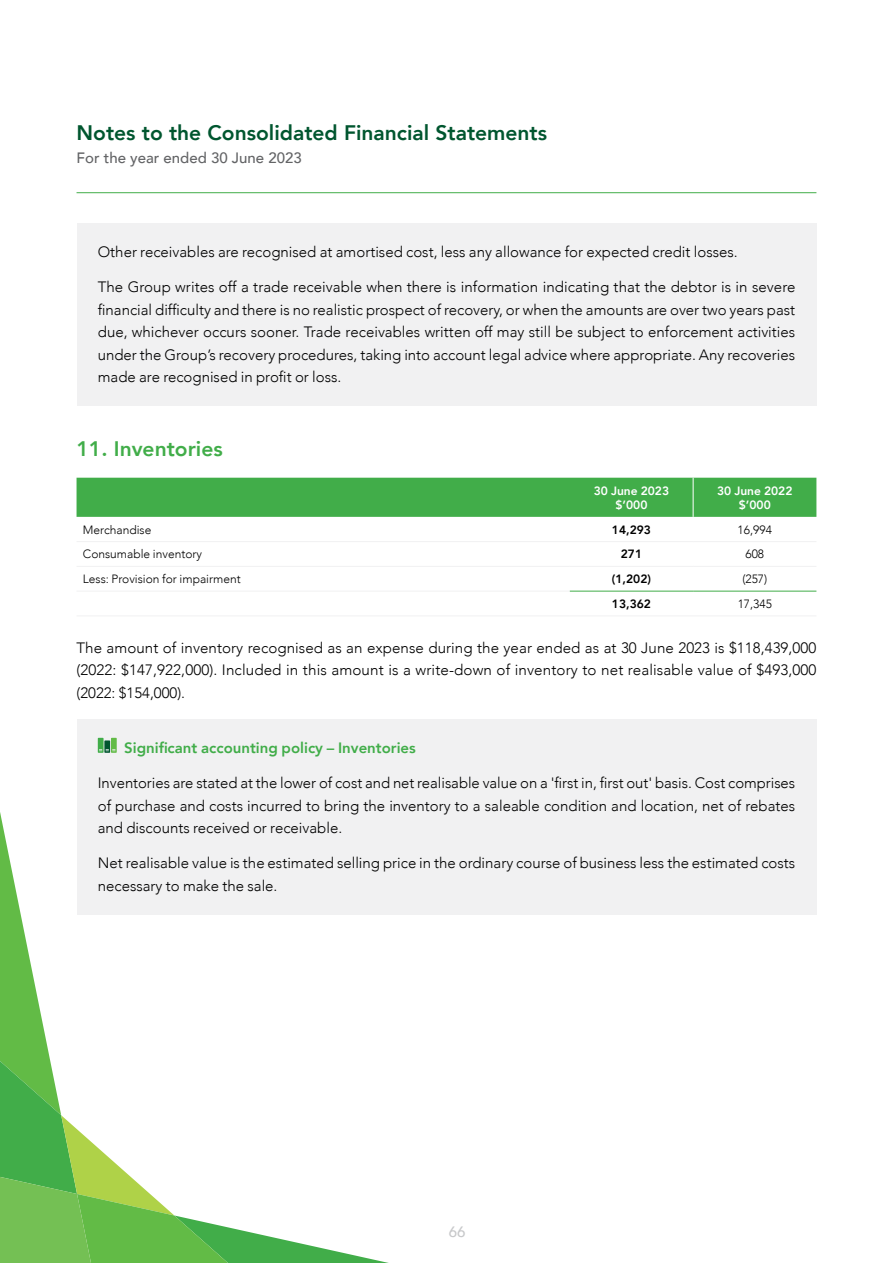
<style>
.page{position:relative;width:893px;height:1263px;background:#fff}
.page>*{position:absolute;margin:0;border:0;box-sizing:border-box;transform-origin:0 0}
.t1{font:800 21px "Avenir";color:#00562f}
.t2{font:800 21px "Avenir";color:#41ad49}
.t3{font:300 15px/22.5px "Avenir";color:#000;text-align:justify}
.t4{font:800 15px "Avenir";color:#41ad49}
.t5{font:500 15px "Avenir";color:#636466}
.t6{font:500 15px "Avenir";color:#c7c8ca}
.t7{font:300 12px "Avenir";color:#000}
.t8{font:800 12px/14.4px "Avenir";color:#fff;text-align:center}
.t9{font:800 12px "Avenir";color:#000}
</style>
<div class="page">
<svg style="left:0;top:812px;width:389px;height:451px"></svg>
<div style="left:77px;top:223px;width:739px;height:183px;background:#f1f1f2"></div>
<div style="left:77px;top:478px;width:739px;height:39px;background:#41ad49"></div>
<hr style="left:77px;top:541px;width:493px;height:1px;background:#f1f1f2">
<hr style="left:570px;top:541px;width:123px;height:1px;background:#f1f1f2">
<hr style="left:693px;top:541px;width:123px;height:1px;background:#f1f1f2">
<hr style="left:77px;top:566px;width:493px;height:1px;background:#f1f1f2">
<hr style="left:77px;top:591px;width:493px;height:1px;background:#f1f1f2">
<hr style="left:77px;top:615px;width:493px;height:1px;background:#f1f1f2">
<hr style="left:570px;top:566px;width:123px;height:1px;background:#f1f1f2">
<hr style="left:693px;top:566px;width:123px;height:1px;background:#f1f1f2">
<hr style="left:570px;top:591px;width:123px;height:1px;background:#41ad49">
<hr style="left:693px;top:591px;width:123px;height:1px;background:#41ad49">
<hr style="left:570px;top:615px;width:123px;height:1px;background:#f1f1f2">
<hr style="left:693px;top:615px;width:123px;height:1px;background:#f1f1f2">
<hr style="left:693px;top:478px;width:1px;height:39px;background:#fff">
<div style="left:77px;top:719px;width:739px;height:195px;background:#f1f1f2"></div>
<svg style="left:98px;top:738px;width:19px;height:15px"></svg>
<hr style="left:77px;top:192px;width:739px;height:1px;background:#41ad49">
<h1 class="t1" style="left:77px;top:116px;width:472px">Notes to the Consolidated Financial Statements</h1>
<p class="t5" style="left:77px;top:144px;width:227px">For the year ended 30 June 2023</p>
<p class="t3" style="left:98px;top:240px;width:641px">Other receivables are recognised at amortised cost, less any allowance for expected credit losses.</p>
<p class="t3" style="left:98px;top:276px;width:699px">The Group writes off a trade receivable when there is information indicating that the debtor is in severe financial difficulty and there is no realistic prospect of recovery, or when the amounts are over two years past due, whichever occurs sooner. Trade receivables written off may still be subject to enforcement activities under the Group’s recovery procedures, taking into account legal advice where appropriate. Any recoveries made are recognised in profit or loss.</p>
<h1 class="t2" style="left:77px;top:433px;width:148px">11. Inventories</h1>
<p class="t8" style="left:594px;top:483px;width:77px">30 June 2023 $’000</p>
<p class="t8" style="left:717px;top:483px;width:77px">30 June 2022 $’000</p>
<p class="t7" style="left:83px;top:522px;width:70px">Merchandise</p>
<p class="t9" style="left:612px;top:520px;width:41px">14,293</p>
<p class="t7" style="left:738px;top:522px;width:36px">16,994</p>
<p class="t7" style="left:83px;top:547px;width:121px">Consumable inventory</p>
<p class="t9" style="left:621px;top:545px;width:23px">271</p>
<p class="t7" style="left:745px;top:547px;width:20px">608</p>
<p class="t7" style="left:83px;top:572px;width:159px">Less: Provision for impairment</p>
<p class="t9" style="left:612px;top:570px;width:41px">(1,202)</p>
<p class="t7" style="left:742px;top:572px;width:26px">(257)</p>
<p class="t9" style="left:612px;top:594px;width:41px">13,362</p>
<p class="t7" style="left:738px;top:597px;width:36px">17,345</p>
<p class="t3" style="left:77px;top:636px;width:741px">The amount of inventory recognised as an expense during the year ended as at 30 June 2023 is $118,439,000 (2022: $147,922,000). Included in this amount is a write-down of inventory to net realisable value of $493,000 (2022: $154,000).</p>
<p class="t4" style="left:124px;top:736px;width:293px">Significant accounting policy – Inventories</p>
<p class="t3" style="left:98px;top:772px;width:699px">Inventories are stated at the lower of cost and net realisable value on a 'first in, first out' basis. Cost comprises of purchase and costs incurred to bring the inventory to a saleable condition and location, net of rebates and discounts received or receivable.</p>
<p class="t3" style="left:98px;top:852px;width:699px">Net realisable value is the estimated selling price in the ordinary course of business less the estimated costs necessary to make the sale.</p>
<p class="t6" style="left:449px;top:1219px;width:18px">66</p>
</div>
